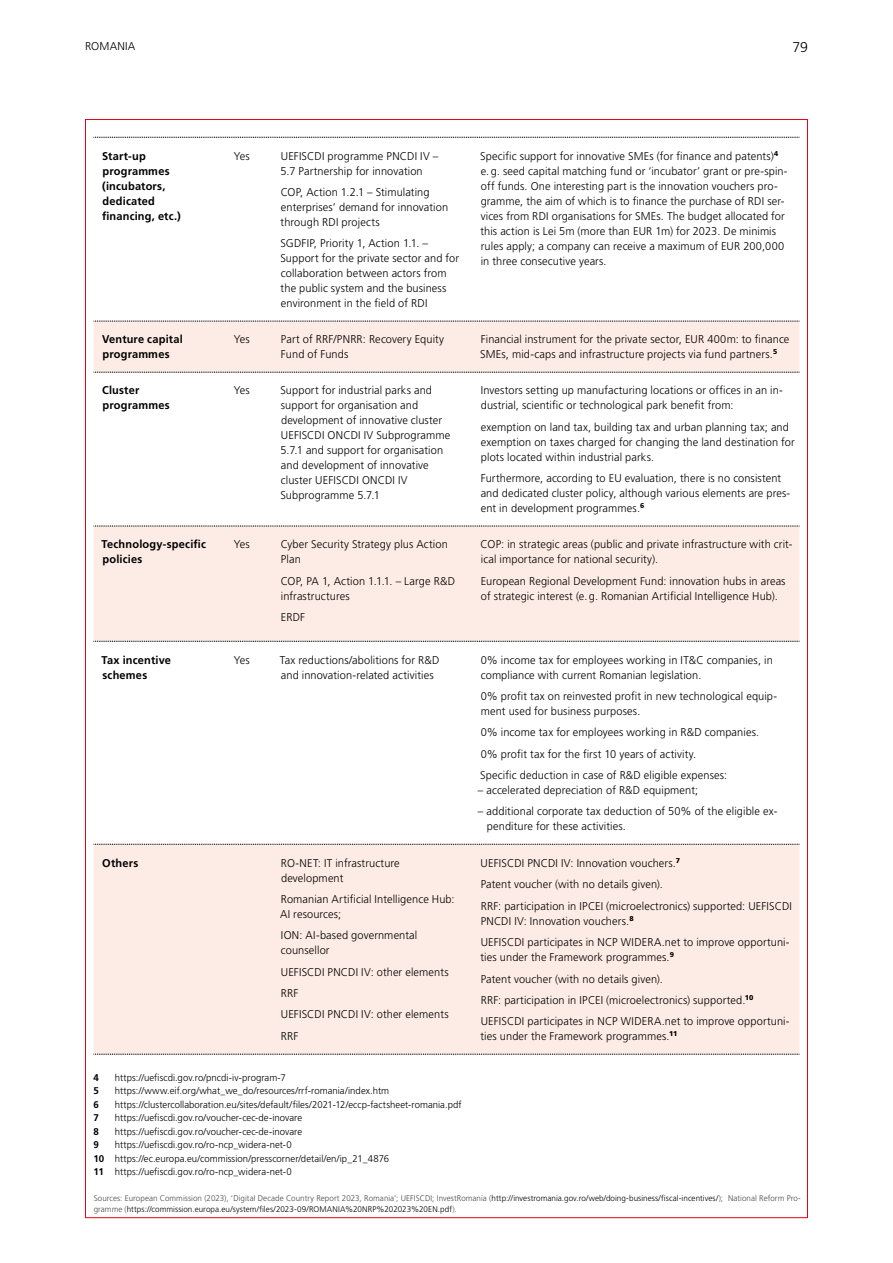
<style>
.page{position:relative;width:893px;height:1263px;background:#fff}
.page>*{position:absolute;margin:0;border:0;box-sizing:border-box;transform-origin:0 0}
.t1{font:300 14.1px "Frutiger LT Std";color:#000}
.t2{font:300 11.25px/15px "Frutiger LT Std";letter-spacing:.01em;color:#000}
.t3{font:700 11.25px/15px "Frutiger LT Std";letter-spacing:.015em;color:#000}
.t4{font:300 9.75px/13.5px "Frutiger LT Std";letter-spacing:.005em;color:#000}
.t5{font:700 9.75px "Frutiger LT Std";color:#000}
.t6{font:300 8.25px/10.5px "Frutiger LT Std";letter-spacing:.005em;color:#000}
.s1{font-weight:700}
.s2{color:#4a4a49}
</style>
<div class="page">
<svg style="left:94px;top:322px;width:705px;height:732px;fill:#fdece5"></svg>
<svg style="left:94px;top:137px;width:706px;height:1px"></svg>
<svg style="left:94px;top:321px;width:706px;height:1px"></svg>
<svg style="left:94px;top:372px;width:706px;height:1px"></svg>
<svg style="left:94px;top:526px;width:706px;height:1px"></svg>
<svg style="left:94px;top:641px;width:706px;height:1px"></svg>
<svg style="left:94px;top:844px;width:706px;height:1px"></svg>
<svg style="left:94px;top:1054px;width:706px;height:1px"></svg>
<p class="t2" style="left:85px;top:39px;width:15px">Romania</p>
<p class="t1" style="left:792px;top:40px;width:17px">79</p>
<p class="t3" style="left:102px;top:148px;width:80px">Start-up programmes (incubators, dedicated financing, etc.)</p>
<p class="t2" style="left:234px;top:148px;width:18px">Yes</p>
<p class="t2" style="left:280px;top:148px;width:159px">UEFISCDI programme PNCDI IV –<br>5.7 Partnership for innovation</p>
<p class="t2" style="left:281px;top:185px;width:169px">COP, Action 1.2.1 – Stimulating enterprises’ demand for innovation through RDI projects</p>
<p class="t2" style="left:280px;top:236px;width:180px">SGDFIP, Priority 1, Action 1.1. – Support for the private sector and for collaboration between actors from the public system and the business environment in the field of RDI</p>
<p class="t2" style="left:480px;top:149px;width:309px">Specific support for innovative SMEs (for finance and patents)<sup>4 </sup>e.g. seed capital matching fund or ‘incubator’ grant or pre-spin&shy;off funds. One interesting part is the innovation vouchers pro&shy;gramme, the aim of which is to finance the purchase of RDI ser&shy;vices from RDI organisations for SMEs. The budget allocated for this action is Lei 5m (more than EUR 1m) for 2023. De minimis rules apply; a company can receive a maximum of EUR 200,000 in three consecutive years.</p>
<p class="t3" style="left:102px;top:332px;width:82px">Venture capital programmes</p>
<p class="t2" style="left:234px;top:332px;width:18px">Yes</p>
<p class="t2" style="left:281px;top:332px;width:165px">Part of RRF/PNRR: Recovery Equity<br>Fund of Funds</p>
<p class="t2" style="left:480px;top:332px;width:311px">Financial instrument for the private sector, EUR 400m: to finance<br>SMEs, mid-caps and infrastructure projects via fund partners.<sup>5</sup></p>
<p class="t3" style="left:102px;top:383px;width:69px">Cluster programmes</p>
<p class="t2" style="left:234px;top:383px;width:18px">Yes</p>
<p class="t2" style="left:280px;top:383px;width:171px">Support for industrial parks and support for organisation and development of innovative cluster<br>UEFISCDI ONCDI IV Subprogramme<br>5.7.1 and support for organisation and development of innovative cluster UEFISCDI ONCDI IV<br>Subprogramme 5.7.1</p>
<p class="t2" style="left:481px;top:383px;width:304px">Investors setting up manufacturing locations or offices in an in&shy;dustrial, scientific or technological park benefit from:</p>
<p class="t2" style="left:481px;top:420px;width:315px">exemption on land tax, building tax and urban planning tax; and exemption on taxes charged for changing the land destination for plots located within industrial parks.</p>
<p class="t2" style="left:481px;top:471px;width:311px">Furthermore, according to EU evaluation, there is no consistent and dedicated cluster policy, although various elements are pres&shy;ent in development programmes.<sup>6</sup></p>
<p class="t3" style="left:102px;top:537px;width:106px">Technology-specific policies</p>
<p class="t2" style="left:234px;top:537px;width:18px">Yes</p>
<p class="t2" style="left:281px;top:537px;width:169px">Cyber Security Strategy plus Action<br>Plan</p>
<p class="t2" style="left:281px;top:573px;width:176px">COP, PA 1, Action 1.1.1. – Large R&amp;D infrastructures</p>
<p class="t2" style="left:281px;top:610px;width:26px">ERDF</p>
<p class="t2" style="left:480px;top:537px;width:313px">COP: in strategic areas (public and private infrastructure with crit&shy;ical importance for national security).</p>
<p class="t2" style="left:481px;top:573px;width:306px">European Regional Development Fund: innovation hubs in areas of strategic interest (e.g. Romanian Artificial Intelligence Hub).</p>
<p class="t3" style="left:102px;top:652px;width:71px">Tax incentive schemes</p>
<p class="t2" style="left:234px;top:652px;width:18px">Yes</p>
<p class="t2" style="left:280px;top:652px;width:161px">Tax reductions/abolitions for R&amp;D and innovation-related activities</p>
<p class="t2" style="left:481px;top:652px;width:294px">0% income tax for employees working in IT&amp;C companies, in compliance with current Romanian legislation.</p>
<p class="t2" style="left:481px;top:689px;width:298px">0% profit tax on reinvested profit in new technological equip&shy;ment used for business purposes.</p>
<p class="t2" style="left:480px;top:722px;width:280px;line-height:21.3px">0% income tax for employees working in R&amp;D companies.<br>0% profit tax for the first 10 years of activity.<br>Specific deduction in case of R&amp;D eligible expenses:</p>
<p class="t2" style="left:478px;top:783px;width:222px">– accelerated depreciation of R&amp;D equipment;</p>
<p class="t2" style="left:487px;top:804px;width:292px;text-indent:-9px">– additional corporate tax deduction of 50% of the eligible ex&shy;penditure for these activities.</p>
<p class="t3" style="left:102px;top:855px;width:38px">Others</p>
<p class="t2" style="left:281px;top:855px;width:120px">RO-NET: IT infrastructure development</p>
<p class="t2" style="left:280px;top:892px;width:176px">Romanian Artificial Intelligence Hub:<br>AI resources;</p>
<p class="t2" style="left:281px;top:928px;width:138px">ION: AI-based governmental counsellor</p>
<p class="t2" style="left:281px;top:961px;width:169px;line-height:21.5px">UEFISCDI PNCDI IV: other elements<br>RRF<br>UEFISCDI PNCDI IV: other elements<br>RRF</p>
<p class="t2" style="left:481px;top:853px;width:313px;line-height:21.5px">UEFISCDI PNCDI IV: Innovation vouchers.<sup>7<br></sup>Patent voucher (with no details given).<br>RRF: participation in IPCEI (microelectronics) supported: UEFISCDI</p>
<p class="t2" style="left:481px;top:910px;width:310px;line-height:21.5px">PNCDI IV: Innovation vouchers.<sup>8<br></sup>UEFISCDI participates in NCP WIDERA.net to improve opportuni-</p>
<p class="t2" style="left:480px;top:947px;width:311px;line-height:21.5px">ties under the Framework programmes.<sup>9<br></sup>Patent voucher (with no details given).<br>RRF: participation in IPCEI (microelectronics) supported.<sup>10<br></sup>UEFISCDI participates in NCP WIDERA.net to improve opportuni-</p>
<p class="t2" style="left:480px;top:1029px;width:198px">ties under the Framework programmes.<sup>11</sup></p>
<p class="t5" style="left:94px;top:1071px;width:7px">4</p>
<p class="t4" style="left:115px;top:1070px;width:172px">https://uefiscdi.gov.ro/pncdi-iv-program-7</p>
<p class="t5" style="left:94px;top:1085px;width:7px">5</p>
<p class="t4" style="left:115px;top:1084px;width:276px">https://www.eif.org/what_we_do/resources/rrf-romania/index.htm</p>
<p class="t5" style="left:94px;top:1098px;width:7px">6</p>
<p class="t4" style="left:115px;top:1097px;width:348px">https://clustercollaboration.eu/sites/default/files/2021-12/eccp-factsheet-romania.pdf</p>
<p class="t5" style="left:94px;top:1112px;width:7px">7</p>
<p class="t4" style="left:115px;top:1111px;width:189px">https://uefiscdi.gov.ro/voucher-cec-de-inovare</p>
<p class="t5" style="left:94px;top:1125px;width:7px">8</p>
<p class="t4" style="left:115px;top:1124px;width:189px">https://uefiscdi.gov.ro/voucher-cec-de-inovare</p>
<p class="t5" style="left:94px;top:1139px;width:7px">9</p>
<p class="t4" style="left:94px;top:1138px;width:297px;text-indent:21px">https://uefiscdi.gov.ro/ro-ncp_widera-net-0<br><span class="s1">10</span> https://ec.europa.eu/commission/presscorner/detail/en/ip_21_4876<br><span class="s1">11</span> https://uefiscdi.gov.ro/ro-ncp_widera-net-0</p>
<p class="t6" style="left:94px;top:1193px;width:709px"><span class="s2">Sources: European Commission (2023), ‘Digital Decade Country Report 2023, Romania’; UEFISCDI; InvestRomania (</span>http://investromania.gov.ro/web/doing-business/fiscal-incentives/<span class="s2">); National Reform Pro&shy;gramme (</span>https://commission.europa.eu/system/files/2023-09/ROMANIA%20NRP%202023%20EN.pdf<span class="s2">).</span></p>
</div>
